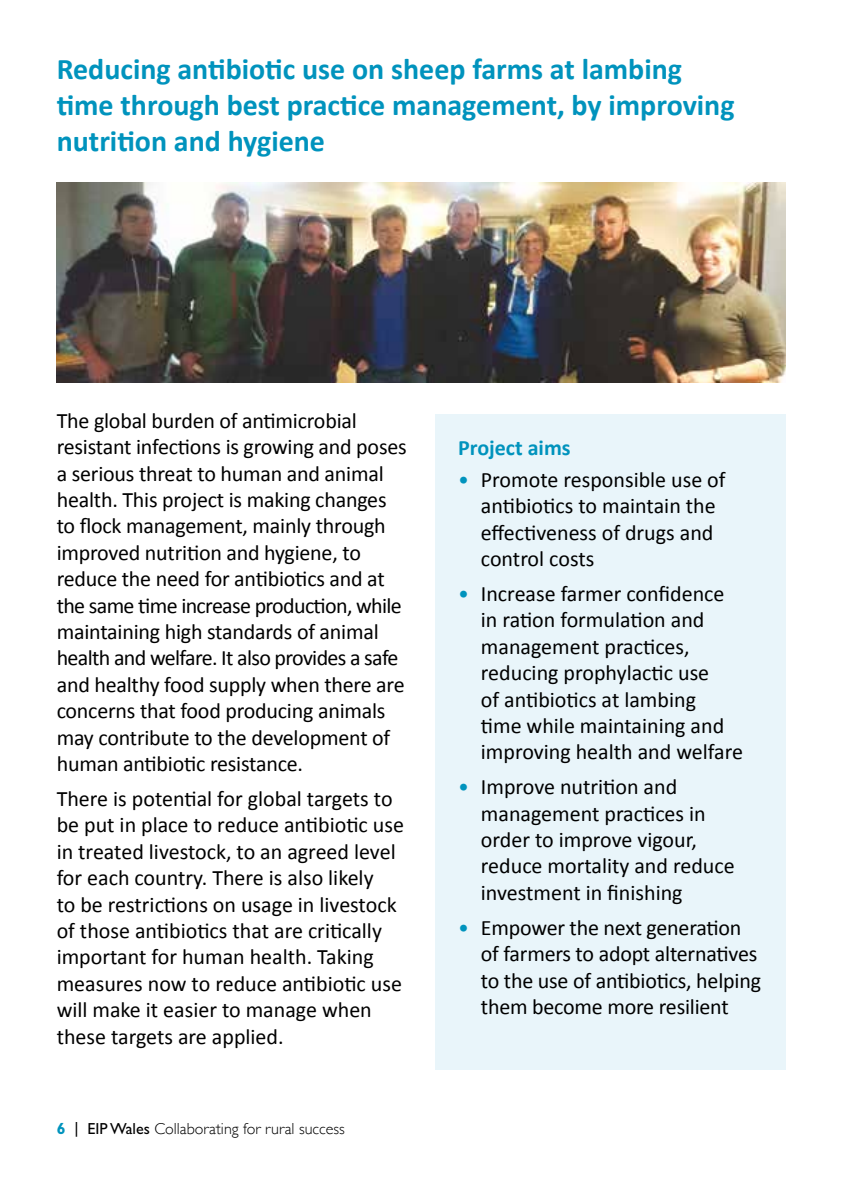
<style>
.page{position:relative;width:842px;height:1191px;background:#fff}
.page>*{position:absolute;margin:0;border:0;box-sizing:border-box;transform-origin:0 0}
.t1{font:700 30px/36px "Calibri";color:#0093bd}
.t2{font:22px/26.4px "Calibri";letter-spacing:-.01em;color:#000}
.t3{font:700 22px "Calibri";color:#0093bd}
.t4{font:300 16px "Gill Sans";color:#000}
.s1{font-weight:700;color:#0093bd}
.s2{font-weight:400}
.s3{font-family:"Gill Sans CE";font-weight:400}
.s4{color:#0093bd}
</style>
<div class="page">
<img style="left:57px;top:183px;width:728px;height:200px">
<div style="left:435px;top:414px;width:350px;height:655px;background:#e9f5fa"></div>
<h1 class="t1" style="left:57px;top:51px;width:679px">Reducing antibiotic use on sheep farms at lambing time through best practice management, by improving nutrition and hygiene</h1>
<p class="t2" style="left:57px;top:407px;width:351px">The global burden of antimicrobial resistant infections is growing and poses a serious threat to human and animal health. This project is making changes to flock management, mainly through improved nutrition and hygiene, to reduce the need for antibiotics and at the same time increase production, while maintaining high standards of animal health and welfare. It also provides a safe and healthy food supply when there are concerns that food producing animals may contribute to the development of human antibiotic resistance.</p>
<p class="t2" style="left:57px;top:785px;width:349px">There is potential for global targets to be put in place to reduce antibiotic use in treated livestock, to an agreed level for each country. There is also likely<br>to be restrictions on usage in livestock of those antibiotics that are critically important for human health. Taking measures now to reduce antibiotic use will make it easier to manage when these targets are applied.</p>
<p class="t4" style="left:57px;top:1116px;width:290px"><span class="s1">6</span> <span class="s2">|</span> <span class="s3">EIP Wales</span> Collaborating for rural success</p>
<p class="t3" style="left:458px;top:433px;width:114px">Project aims</p>
<p class="t2" style="left:481px;top:466px;width:246px;text-indent:-23px"><span class="s4">•</span> Promote responsible use of antibiotics to maintain the effectiveness of drugs and control costs</p>
<p class="t2" style="left:481px;top:580px;width:264px;text-indent:-23px"><span class="s4">•</span> Increase farmer confidence in ration formulation and management practices, reducing prophylactic use<br>of antibiotics at lambing<br>time while maintaining and improving health and welfare</p>
<p class="t2" style="left:481px;top:774px;width:255px;text-indent:-23px"><span class="s4">•</span> Improve nutrition and management practices in order to improve vigour, reduce mortality and reduce investment in finishing</p>
<p class="t2" style="left:481px;top:914px;width:282px;text-indent:-23px"><span class="s4">•</span> Empower the next generation of farmers to adopt alternatives to the use of antibiotics, helping them become more resilient</p>
</div>
